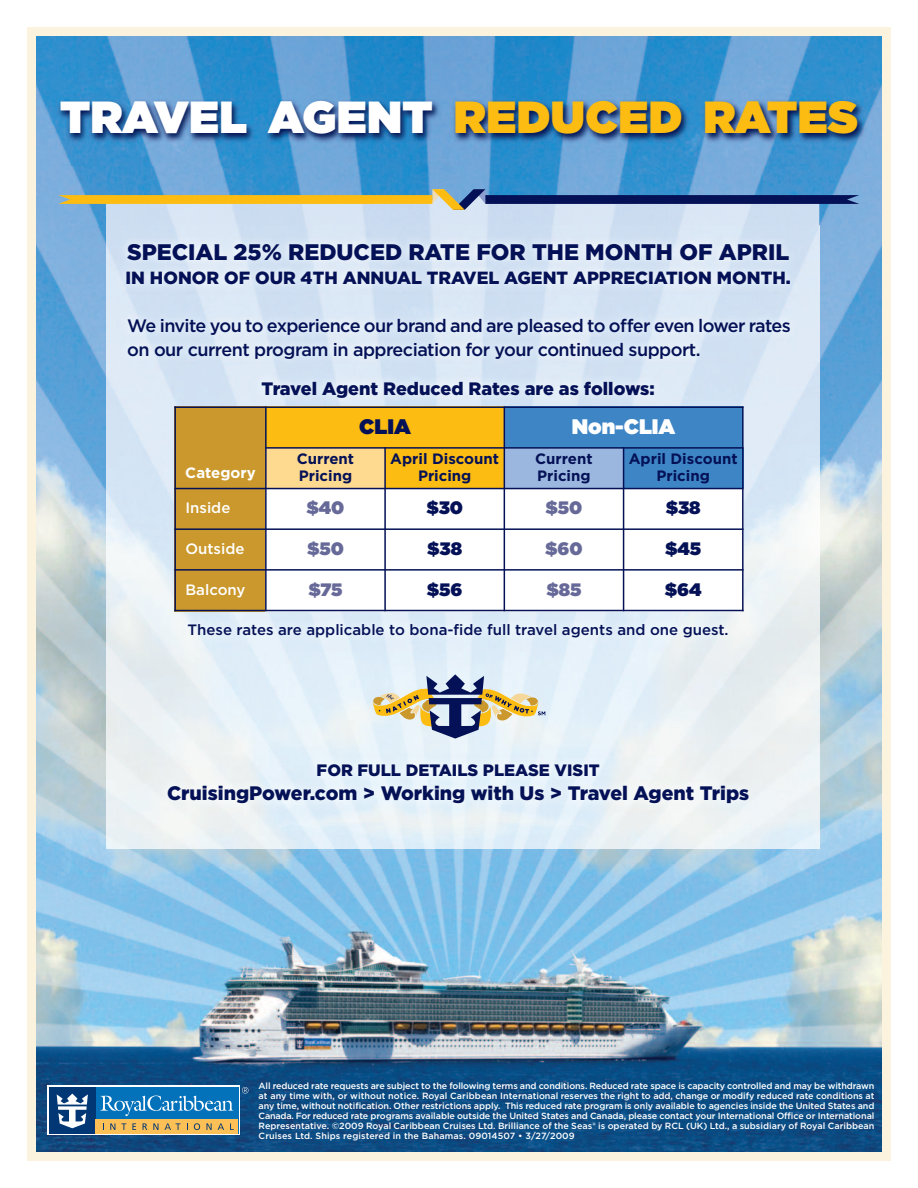
<style>
.page{position:relative;width:918px;height:1188px;background:#fff}
.page>*{position:absolute;margin:0;border:0;box-sizing:border-box;transform-origin:0 0}
.t1{font:900 45px "Gotham";letter-spacing:.01em;color:#fdbc12}
.t2{font:900 22.5px "Gotham";color:#041156}
.t3{font:900 21px "Gotham";color:#fff}
.t4{font:900 21px "Gotham";color:#041156}
.t5{font:900 19.5px "Gotham";color:#041156}
.t6{font:500 18px/24px "Gotham";letter-spacing:-.035em;color:#041156}
.t7{font:900 18px "Gotham";color:#041156}
.t8{font:900 18px "Gotham";color:#676a98}
.t9{font:900 18px "Gotham";color:#041156}
.t10{font:900 17.7px "Gotham";color:#041156}
.t11{font:900 16.5px "Gotham";color:#041156}
.t12{font:700 15px/17.2px "Gotham";color:#041156}
.t13{font:500 15px "Gotham";color:#041156}
.t14{font:500 15px "Gotham";color:#fff}
.t15{font:700 15px "Gotham";color:#fff}
.t16{font:500 9px/9.9px "Gotham";letter-spacing:.01em;color:#fff;text-align:justify}
.s1{color:#fff}
</style>
<div class="page">
<img style="left:37px;top:37px;width:844px;height:1114px">
<div style="left:27px;top:27px;width:864px;height:1134px;border:9px solid #fbf3de"></div>
<img style="left:106px;top:210px;width:713px;height:16px">
<svg style="left:58px;top:189px;width:801px;height:21px;background:#889899"></svg>
<img style="left:65px;top:226px;width:786px;height:637px">
<div style="left:48px;top:1086px;width:192px;height:49px;background:#0372bb"></div>
<div style="left:49px;top:1087px;width:47px;height:47px;background:#013775"></div>
<div style="left:96px;top:1119px;width:142px;height:15px;background:#fdc056"></div>
<svg style="left:110px;top:1123px;width:5px;height:7px"></svg>
<svg style="left:121px;top:1123px;width:5px;height:7px"></svg>
<svg style="left:132px;top:1123px;width:4px;height:7px"></svg>
<svg style="left:143px;top:1123px;width:4px;height:7px"></svg>
<svg style="left:153px;top:1123px;width:5px;height:7px"></svg>
<svg style="left:164px;top:1123px;width:17px;height:7px"></svg>
<svg style="left:194px;top:1123px;width:6px;height:7px"></svg>
<svg style="left:206px;top:1123px;width:6px;height:7px"></svg>
<svg style="left:218px;top:1123px;width:6px;height:7px"></svg>
<svg style="left:57px;top:1094px;width:31px;height:34px"></svg>
<svg style="left:100px;top:1096px;width:133px;height:20px"></svg>
<svg style="left:242px;top:1087px;width:7px;height:7px"></svg>
<svg style="left:373px;top:674px;width:172px;height:64px;background:#bfbeb2"></svg>
<img style="left:27px;top:80px;width:864px;height:86px">
<div style="left:174px;top:406px;width:92px;height:83px;background:#ca982c"></div>
<div style="left:266px;top:406px;width:238px;height:42px;background:#fdbc12"></div>
<div style="left:504px;top:406px;width:239px;height:42px;background:#3e85c5"></div>
<div style="left:266px;top:448px;width:119px;height:41px;background:#feda90"></div>
<div style="left:385px;top:448px;width:119px;height:41px;background:#fdbc12"></div>
<div style="left:504px;top:448px;width:120px;height:41px;background:#9bb7df"></div>
<div style="left:624px;top:448px;width:120px;height:41px;background:#3e85c5"></div>
<div style="left:174px;top:489px;width:92px;height:40px;background:#ca982c"></div>
<div style="left:266px;top:489px;width:119px;height:40px;background:#fff"></div>
<div style="left:385px;top:489px;width:119px;height:40px;background:#fff"></div>
<div style="left:504px;top:489px;width:120px;height:40px;background:#fff"></div>
<div style="left:624px;top:489px;width:120px;height:40px;background:#fff"></div>
<div style="left:174px;top:529px;width:92px;height:41px;background:#ca982c"></div>
<div style="left:266px;top:529px;width:119px;height:41px;background:#fff"></div>
<div style="left:385px;top:529px;width:119px;height:41px;background:#fff"></div>
<div style="left:504px;top:529px;width:120px;height:41px;background:#fff"></div>
<div style="left:624px;top:529px;width:120px;height:41px;background:#fff"></div>
<div style="left:174px;top:570px;width:92px;height:41px;background:#ca982c"></div>
<div style="left:266px;top:570px;width:119px;height:41px;background:#fff"></div>
<div style="left:385px;top:570px;width:119px;height:41px;background:#fff"></div>
<div style="left:504px;top:570px;width:120px;height:41px;background:#fff"></div>
<div style="left:624px;top:570px;width:120px;height:41px;background:#fff"></div>
<hr style="left:174px;top:406px;width:2px;height:205px;background:#041156">
<hr style="left:265px;top:406px;width:2px;height:205px;background:#041156">
<hr style="left:384px;top:447px;width:2px;height:164px;background:#041156">
<hr style="left:504px;top:406px;width:1px;height:205px;background:#041156">
<hr style="left:623px;top:447px;width:1px;height:164px;background:#041156">
<hr style="left:742px;top:406px;width:2px;height:205px;background:#041156">
<hr style="left:174px;top:406px;width:570px;height:2px;background:#041156">
<hr style="left:265px;top:447px;width:479px;height:2px;background:#041156">
<hr style="left:174px;top:488px;width:570px;height:1px;background:#041156">
<hr style="left:174px;top:528px;width:570px;height:2px;background:#041156">
<hr style="left:174px;top:569px;width:570px;height:2px;background:#041156">
<hr style="left:174px;top:610px;width:570px;height:1px;background:#041156">
<h1 class="t1" style="left:60px;top:101px;width:799px"><span class="s1">TRAVEL AGENT</span> REDUCED RATES</h1>
<h2 class="t2" style="left:127px;top:244px;width:664px">SPECIAL 25% REDUCED RATE FOR THE MONTH OF APRIL</h2>
<h3 class="t10" style="left:126px;top:272px;width:667px">IN HONOR OF OUR 4TH ANNUAL TRAVEL AGENT APPRECIATION MONTH.</h3>
<h3 class="t6" style="left:127px;top:315px;width:665px">We invite you to experience our brand and are pleased to offer even lower rates on our current program in appreciation for your continued support.</h3>
<h3 class="t7" style="left:261px;top:382px;width:395px">Travel Agent Reduced Rates are as follows:</h3>
<h3 class="t15" style="left:185px;top:468px;width:72px">Category</h3>
<h3 class="t4" style="left:359px;top:419px;width:53px">CLIA</h3>
<h3 class="t3" style="left:572px;top:419px;width:105px">Non-CLIA</h3>
<h3 class="t12" style="left:297px;top:451px;width:59px">Current<br>Pricing</h3>
<h3 class="t12" style="left:390px;top:451px;width:110px;text-align:center">April Discount<br>Pricing</h3>
<h3 class="t12" style="left:535px;top:451px;width:59px">Current<br>Pricing</h3>
<h3 class="t12" style="left:629px;top:451px;width:110px;text-align:center">April Discount<br>Pricing</h3>
<h3 class="t14" style="left:185px;top:503px;width:46px">Inside</h3>
<h3 class="t8" style="left:307px;top:502px;width:39px">$40</h3>
<h3 class="t9" style="left:426px;top:502px;width:38px">$30</h3>
<h3 class="t8" style="left:546px;top:502px;width:38px">$50</h3>
<h3 class="t9" style="left:666px;top:502px;width:36px">$38</h3>
<h3 class="t14" style="left:185px;top:544px;width:61px">Outside</h3>
<h3 class="t8" style="left:307px;top:542px;width:38px">$50</h3>
<h3 class="t9" style="left:427px;top:542px;width:36px">$38</h3>
<h3 class="t8" style="left:545px;top:542px;width:39px">$60</h3>
<h3 class="t9" style="left:665px;top:542px;width:38px">$45</h3>
<h3 class="t14" style="left:185px;top:584px;width:62px">Balcony</h3>
<h3 class="t8" style="left:308px;top:583px;width:36px">$75</h3>
<h3 class="t9" style="left:427px;top:583px;width:37px">$56</h3>
<h3 class="t8" style="left:546px;top:583px;width:37px">$85</h3>
<h3 class="t9" style="left:665px;top:583px;width:38px">$64</h3>
<h3 class="t13" style="left:188px;top:624px;width:543px">These rates are applicable to bona-fide full travel agents and one guest.</h3>
<h3 class="t11" style="left:317px;top:764px;width:284px">FOR FULL DETAILS PLEASE VISIT</h3>
<h3 class="t5" style="left:167px;top:786px;width:584px">CruisingPower.com &gt; Working with Us &gt; Travel Agent Trips</h3>
<p class="t16" style="left:259px;top:1082px;width:617px">All reduced rate requests are subject to the following terms and conditions. Reduced rate space is capacity controlled and may be withdrawn at any time with, or without notice. Royal Caribbean International reserves the right to add, change or modify reduced rate conditions at any time, without notification. Other restrictions apply. This reduced rate program is only available to agencies inside the United States and Canada. For reduced rate programs available outside the United States and Canada, please contact your International Office or International Representative. ©2009 Royal Caribbean Cruises Ltd. Brilliance of the Seas® is operated by RCL (UK) Ltd., a subsidiary of Royal Caribbean Cruises Ltd. Ships registered in the Bahamas. 09014507 • 3/27/2009</p>
</div>
